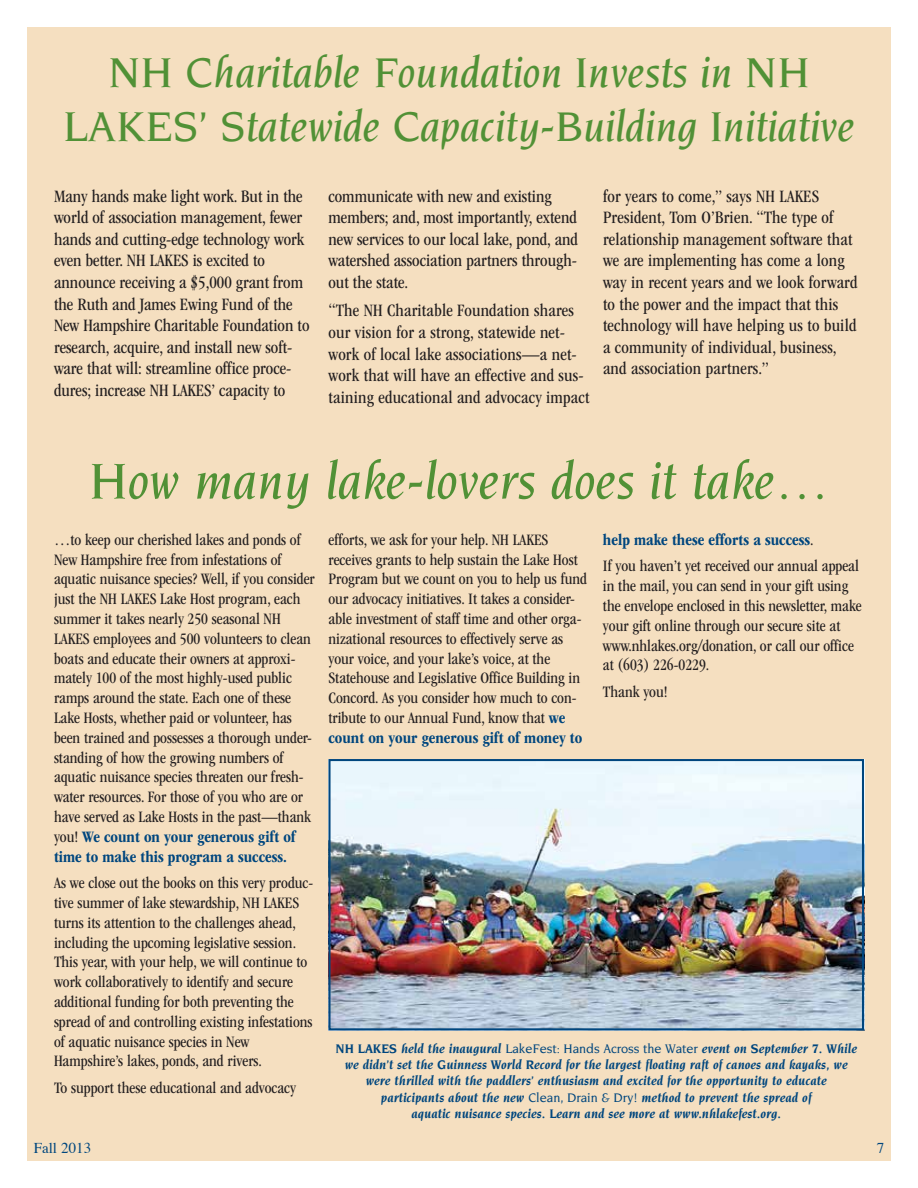
<style>
.page{position:relative;width:918px;height:1188px;background:#fff}
.page>*{position:absolute;margin:0;border:0;box-sizing:border-box;transform-origin:0 0}
.t1{font:italic 500 54px "Novarese Std";color:#519136}
.t2{font:italic 500 45px/54px "Novarese Std";color:#519136;text-align:center}
.t3{font:condensed 18px/21.6px "ITC Garamond Std";color:#231f20}
.t4{font:condensed 16.5px/19.8px "ITC Garamond Std";color:#231f20}
.t5{font:15px "Times";color:#00467e}
.t6{font:italic 700 13.5px/16.2px "Novarese Std";color:#00467e;text-align:center;scale:.95 1}
.s1{font-weight:700;color:#00467e}
.s2{font-weight:500;font-style:normal}
</style>
<div class="page">
<div style="left:27px;top:27px;width:864px;height:1134px;background:#f5dfc0"></div>
<img style="left:332px;top:762px;width:529px;height:265px">
<div style="left:329px;top:759px;width:535px;height:271px;border:2px solid #00467e"></div>
<h2 class="t2" style="left:63px;top:45px;width:793px">NH Charitable Foundation Invests in NH<br>LAKES’ Statewide Capacity-Building Initiative</h2>
<p class="t3" style="left:54px;top:185px;width:257px">Many hands make light work. But in the world of association management, fewer hands and cutting-edge technology work even better. NH LAKES is excited to announce receiving a $5,000 grant from the Ruth and James Ewing Fund of the New Hampshire Charitable Foundation to research, acquire, and install new soft&shy;ware that will: streamline office proce&shy;dures; increase NH LAKES’ capacity to</p>
<p class="t3" style="left:328px;top:185px;width:251px">communicate with new and existing members; and, most importantly, extend new services to our local lake, pond, and watershed association partners through&shy;out the state.</p>
<p class="t3" style="left:328px;top:300px;width:263px">“The NH Charitable Foundation shares our vision for a strong, statewide net&shy;work of local lake associations—a net&shy;work that will have an effective and sus&shy;taining educational and advocacy impact</p>
<p class="t3" style="left:603px;top:185px;width:256px">for years to come,” says NH LAKES President, Tom O’Brien. “The type of relationship management software that we are implementing has come a long way in recent years and we look forward to the power and the impact that this technology will have helping us to build a community of individual, business, and association partners.”</p>
<h1 class="t1" style="left:89px;top:451px;width:742px">How many lake-lovers does it take…</h1>
<p class="t4" style="left:54px;top:530px;width:262px">…to keep our cherished lakes and ponds of New Hampshire free from infestations of aquatic nuisance species? Well, if you consider just the NH LAKES Lake Host program, each summer it takes nearly 250 seasonal NH LAKES employees and 500 volunteers to clean boats and educate their owners at approxi&shy;mately 100 of the most highly-used public ramps around the state. Each one of these Lake Hosts, whether paid or volunteer, has been trained and possesses a thorough under&shy;standing of how the growing numbers of aquatic nuisance species threaten our fresh&shy;water resources. For those of you who are or have served as Lake Hosts in the past—thank you! <span class="s1">We count on your generous gift of time to make this program a success.</span></p>
<p class="t4" style="left:54px;top:873px;width:261px">As we close out the books on this very produc&shy;tive summer of lake stewardship, NH LAKES turns its attention to the challenges ahead, including the upcoming legislative session.<br>This year, with your help, we will continue to work collaboratively to identify and secure additional funding for both preventing the spread of and controlling existing infestations of aquatic nuisance species in New Hampshire’s lakes, ponds, and rivers.</p>
<p class="t4" style="left:54px;top:1078px;width:244px">To support these educational and advocacy</p>
<p class="t4" style="left:328px;top:530px;width:260px">efforts, we ask for your help. NH LAKES receives grants to help sustain the Lake Host Program but we count on you to help us fund our advocacy initiatives. It takes a consider&shy;able investment of staff time and other orga&shy;nizational resources to effectively serve as your voice, and your lake’s voice, at the Statehouse and Legislative Office Building in Concord. As you consider how much to con&shy;tribute to our Annual Fund, know that <span class="s1">we count on your generous gift of money to</span></p>
<p class="t4" style="left:603px;top:526px;width:257px;line-height:26.5px"><span class="s1">help make these efforts a success</span>.<br>If you haven’t yet received our annual appeal</p>
<p class="t4" style="left:603px;top:576px;width:260px">in the mail, you can send in your gift using the envelope enclosed in this newsletter, make your gift online through our secure site at www.nhlakes.org/donation, or call our office at (603) 226-0229.</p>
<p class="t4" style="left:603px;top:682px;width:66px">Thank you!</p>
<p class="t6" style="left:335px;top:1040px;width:551px">NH LAKES held the inaugural <span class="s2">LakeFest: Hands Across the Water</span> event on September 7. While we didn’t set the Guinness World Record for the largest floating raft of canoes and kayaks, we were thrilled with the paddlers’ enthusiasm and excited for the opportunity to educate participants about the new <span class="s2">Clean, Drain &amp; Dry!</span> method to prevent the spread of<br>aquatic nuisance species. Learn and see more at www.nhlakefest.org.</p>
<p class="t5" style="left:34px;top:1134px;width:59px">Fall 2013</p>
<p class="t5" style="left:877px;top:1134px;width:9px">7</p>
</div>
